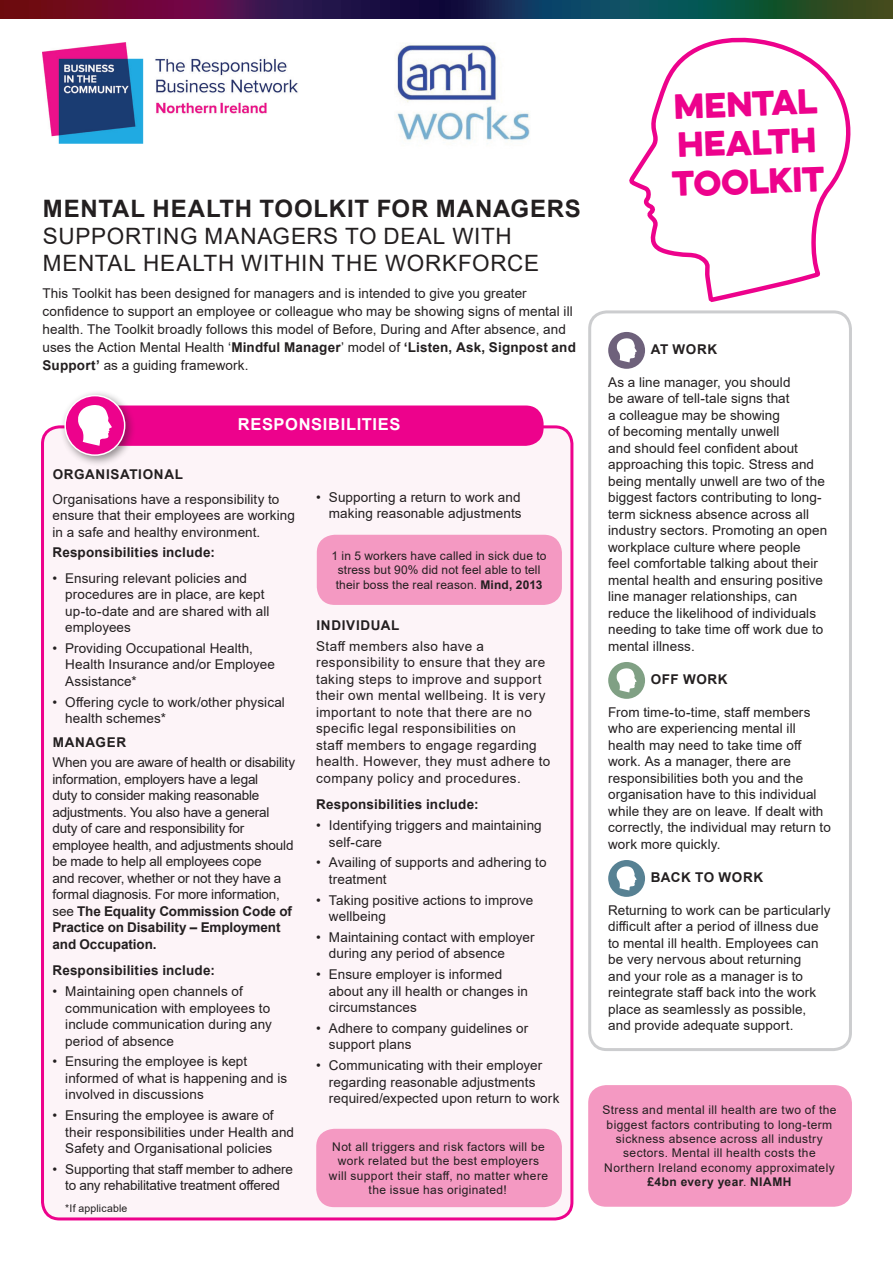
<style>
.page{position:relative;width:893px;height:1263px;background:#fff}
.page>*{position:absolute;margin:0;border:0;box-sizing:border-box;transform-origin:0 0}
.t1{font:31.5px/38.7px "Eveleth W01 Clean";color:#ed028c}
.t2{font:700 24px "Arial";letter-spacing:.035em;color:#231f20}
.t3{font:22.5px/27px "Arial";letter-spacing:.03em;color:#231f20}
.t4{font:700 16.5px "Arial";letter-spacing:.04em;color:#fff}
.t5{font:13.5px/16.5px "Arial";letter-spacing:.005em;color:#231f20}
.t6{font:13.5px/16.5px "Arial";letter-spacing:-.015em;color:#231f20}
.t7{font:13.5px/16.5px "Arial";letter-spacing:.025em;color:#231f20}
.t8{font:700 13.5px "Arial";letter-spacing:.015em;color:#231f20}
.t9{font:700 13.5px "Arial";letter-spacing:.05em;color:#231f20}
.t10{font:700 13.5px "Arial";letter-spacing:.035em;color:#231f20}
.t11{font:12px/14.4px "Arial";letter-spacing:.03em;color:#231f20;text-align:center}
.t12{font:12px/14.4px "Arial";letter-spacing:.01em;color:#231f20;text-align:center}
.t13{font:10.5px "Arial";letter-spacing:.015em;color:#231f20}
.s1{font-weight:700}
</style>
<div class="page">
<div style="left:608px;top:332px;width:37px;height:37px;background:#6e617b;border-radius:50%"></div>
<svg style="left:617px;top:338px;width:20px;height:24px"></svg>
<div style="left:608px;top:662px;width:37px;height:37px;background:#80a084;border-radius:50%"></div>
<svg style="left:616px;top:668px;width:21px;height:24px"></svg>
<div style="left:608px;top:860px;width:37px;height:37px;background:#578193;border-radius:50%"></div>
<svg style="left:616px;top:866px;width:21px;height:24px"></svg>
<div style="left:588px;top:310px;width:264px;height:741px;border:3px solid #cccdcf;border-radius:17px"></div>
<div style="left:43px;top:427px;width:529px;height:792px;background:#fdf4f8;border-radius:17px"></div>
<svg style="left:629px;top:37px;width:222px;height:265px"></svg>
<svg style="left:0;top:0;width:893px;height:18px;background:#302940"></svg>
<div style="left:96px;top:405px;width:448px;height:41px;background:#ed028c;border-radius:18px"></div>
<div style="left:60px;top:390px;width:76px;height:77px;background:#231f20;opacity:.5"></div>
<div style="left:65px;top:396px;width:60px;height:59px;background:#ed028c;border-radius:50%"></div>
<svg style="left:78px;top:405px;width:34px;height:41px"></svg>
<div style="left:64px;top:395px;width:61px;height:61px;border:2px solid #fff;border-radius:50%"></div>
<div style="left:317px;top:535px;width:245px;height:70px;background:#f499c2;border-radius:18px"></div>
<div style="left:588px;top:1085px;width:264px;height:122px;background:#f499c2;border-radius:18px"></div>
<div style="left:316px;top:1129px;width:246px;height:78px;background:#f499c2;border-radius:18px"></div>
<img style="left:396px;top:44px;width:134px;height:97px">
<img style="left:43px;top:43px;width:255px;height:100px">
<h2 class="t2" style="left:43px;top:192px;width:539px">MENTAL HEALTH TOOLKIT FOR MANAGERS</h2>
<h3 class="t3" style="left:43px;top:223px;width:498px">SUPPORTING MANAGERS TO DEAL WITH<br>MENTAL HEALTH WITHIN THE WORKFORCE</h3>
<p class="t5" style="left:43px;top:284px;width:535px;line-height:18px">This Toolkit has been designed for managers and is intended to give you greater confidence to support an employee or colleague who may be showing signs of mental ill health. The Toolkit broadly follows this model of Before, During and After absence, and uses the Action Mental Health ‘<span class="s1">Mindful Manager</span>’ model of <span class="s1">‘Listen, Ask, Signpost and Support’</span> as a guiding framework.</p>
<p class="t4" style="left:238px;top:413px;width:164px">RESPONSIBILITIES</p>
<p class="t9" style="left:53px;top:464px;width:132px">ORGANISATIONAL</p>
<p class="t5" style="left:53px;top:491px;width:244px">Organisations have a responsibility to ensure that their employees are working in a safe and healthy environment.</p>
<p class="t8" style="left:53px;top:543px;width:164px">Responsibilities include:</p>
<p class="t5" style="left:65px;top:569px;width:206px;text-indent:-13px">• Ensuring relevant policies and procedures are in place, are kept up-to-date and are shared with all employees</p>
<p class="t5" style="left:65px;top:640px;width:211px;text-indent:-13px">• Providing Occupational Health,<br>Health Insurance and/or Employee<br>Assistance*</p>
<p class="t5" style="left:65px;top:693px;width:221px;text-indent:-13px">• Offering cycle to work/other physical health schemes*</p>
<p class="t9" style="left:53px;top:732px;width:75px">MANAGER</p>
<p class="t6" style="left:53px;top:754px;width:244px">When you are aware of health or disability information, employers have a legal<br>duty to consider making reasonable adjustments. You also have a general duty of care and responsibility for employee health, and adjustments should be made to help all employees cope<br>and recover, whether or not they have a formal diagnosis. For more information, see <span class="s1">The Equality Commission Code of Practice on Disability – Employment and Occupation.</span></p>
<p class="t8" style="left:53px;top:961px;width:164px">Responsibilities include:</p>
<p class="t5" style="left:65px;top:983px;width:208px;text-indent:-13px">• Maintaining open channels of communication with employees to include communication during any period of absence</p>
<p class="t5" style="left:65px;top:1053px;width:223px;text-indent:-13px">• Ensuring the employee is kept informed of what is happening and is involved in discussions</p>
<p class="t5" style="left:65px;top:1107px;width:230px;text-indent:-13px">• Ensuring the employee is aware of their responsibilities under Health and<br>Safety and Organisational policies</p>
<p class="t6" style="left:53px;top:1161px;width:242px;text-align:center">• Supporting that staff member to adhere to any rehabilitative treatment offered</p>
<p class="t13" style="left:65px;top:1201px;width:64px">*If applicable</p>
<p class="t5" style="left:316px;top:488px;width:207px;text-align:right">• Supporting a return to work and making reasonable adjustments</p>
<p class="t12" style="left:332px;top:548px;width:216px">1 in 5 workers have called in sick due to stress but 90% did not feel able to tell their boss the real reason. <span class="s1">Mind, 2013</span></p>
<p class="t9" style="left:316px;top:616px;width:85px">INDIVIDUAL</p>
<p class="t7" style="left:316px;top:638px;width:236px">Staff members also have a responsibility to ensure that they are taking steps to improve and support their own mental wellbeing. It is very important to note that there are no specific legal responsibilities on<br>staff members to engage regarding health. However, they must adhere to company policy and procedures.</p>
<p class="t8" style="left:316px;top:795px;width:164px">Responsibilities include:</p>
<p class="t5" style="left:329px;top:817px;width:214px;text-indent:-13px">• Identifying triggers and maintaining self-care</p>
<p class="t5" style="left:329px;top:854px;width:219px;text-indent:-13px">• Availing of supports and adhering to treatment</p>
<p class="t5" style="left:329px;top:891px;width:206px;text-indent:-13px">• Taking positive actions to improve wellbeing</p>
<p class="t5" style="left:329px;top:929px;width:207px;text-indent:-13px">• Maintaining contact with employer during any period of absence</p>
<p class="t5" style="left:329px;top:966px;width:201px;text-indent:-13px">• Ensure employer is informed about any ill health or changes in circumstances</p>
<p class="t5" style="left:329px;top:1020px;width:201px;text-indent:-13px">• Adhere to company guidelines or support plans</p>
<p class="t5" style="left:329px;top:1057px;width:232px;text-indent:-13px">• Communicating with their employer regarding reasonable adjustments required/expected upon return to work</p>
<p class="t11" style="left:329px;top:1139px;width:221px">Not all triggers and risk factors will be work related but the best employers will support their staff, no matter where the issue has originated!</p>
<h1 class="t1" style="left:669px;top:86px;width:154px;rotate:-2deg">Mental<br>Health<br>Toolkit</h1>
<p class="t8" style="left:651px;top:340px;width:68px">AT WORK</p>
<p class="t5" style="left:608px;top:374px;width:221px">As a line manager, you should<br>be aware of tell-tale signs that<br>a colleague may be showing<br>of becoming mentally unwell<br>and should feel confident about approaching this topic. Stress and being mentally unwell are two of the biggest factors contributing to long&shy;term sickness absence across all industry sectors. Promoting an open workplace culture where people<br>feel comfortable talking about their mental health and ensuring positive line manager relationships, can reduce the likelihood of individuals needing to take time off work due to mental illness.</p>
<p class="t8" style="left:651px;top:670px;width:78px">OFF WORK</p>
<p class="t5" style="left:608px;top:704px;width:224px">From time-to-time, staff members who are experiencing mental ill health may need to take time off work. As a manager, there are responsibilities both you and the organisation have to this individual while they are on leave. If dealt with correctly, the individual may return to work more quickly.</p>
<p class="t10" style="left:651px;top:868px;width:114px">BACK TO WORK</p>
<p class="t5" style="left:608px;top:902px;width:224px">Returning to work can be particularly difficult after a period of illness due to mental ill health. Employees can be very nervous about returning<br>and your role as a manager is to reintegrate staff back into the work place as seamlessly as possible, and provide adequate support.</p>
<p class="t11" style="left:602px;top:1103px;width:236px">Stress and mental ill health are two of the biggest factors contributing to long-term sickness absence across all industry sectors. Mental ill health costs the Northern Ireland economy approximately <span class="s1">£4bn every year</span>. <span class="s1">NIAMH</span></p>
</div>
